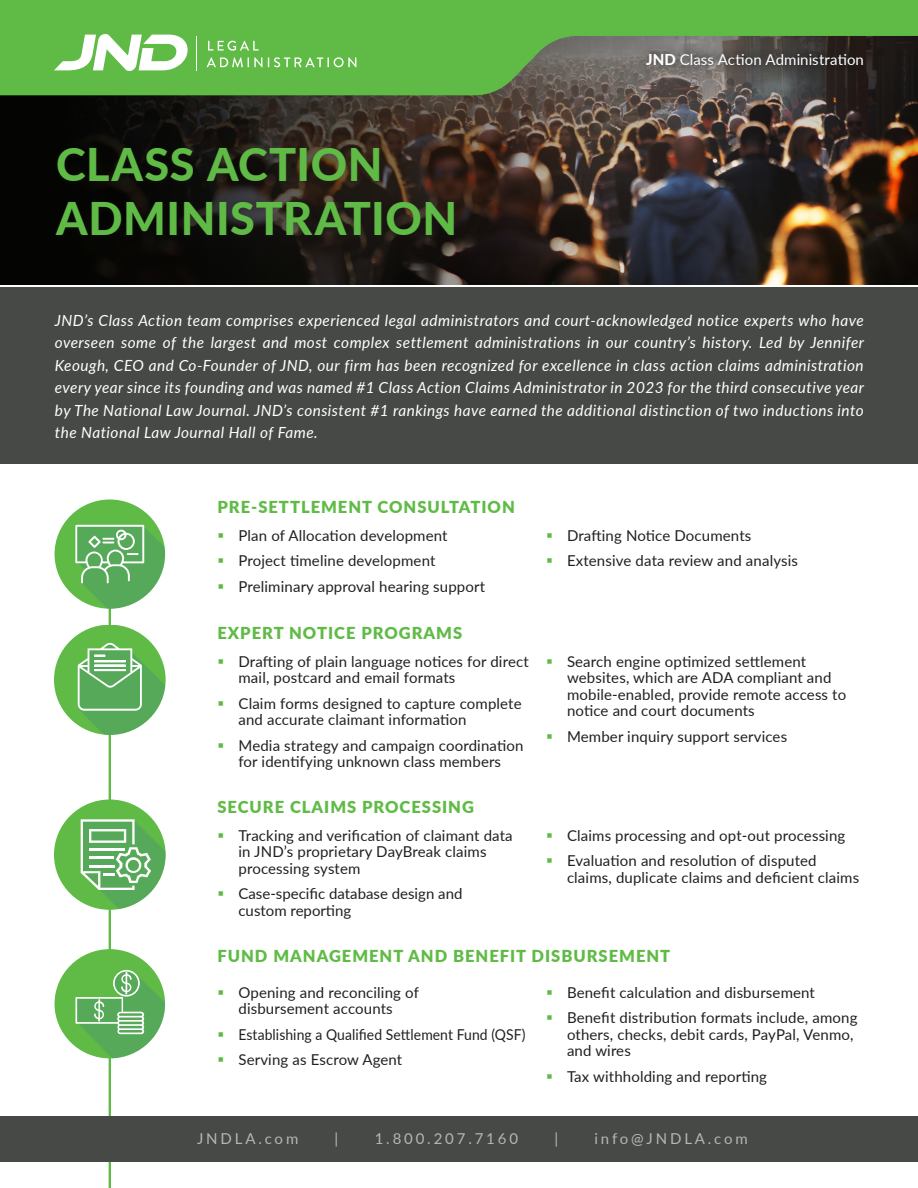
<style>
.page{position:relative;width:918px;height:1188px;background:#fff}
.page>*{position:absolute;margin:0;border:0;box-sizing:border-box;transform-origin:0 0}
.t1{font:800 45px/54px "Lato";letter-spacing:.01em;color:#60bb46}
.t2{font:900 16.5px "Lato";letter-spacing:.06em;color:#60bb46}
.t3{font:italic 15.3px/22.5px "Lato";letter-spacing:.03em;color:#fff;text-align:justify}
.t4{font:15px/16.5px "Lato";letter-spacing:.01em;color:#231f20}
.t5{font:15px "Lato";letter-spacing:.01em;color:#231f20;scale:.93 1}
.t6{font:15px "Lato";letter-spacing:.18em;color:#fff}
.t7{font:15px "Lato";letter-spacing:.005em;color:#fff}
.s1{font-weight:800}
.s2{color:#60bb46}
</style>
<div class="page">
<img style="left:708px;top:183px;width:210px;height:102px">
<img style="left:708px;top:95px;width:210px;height:88px">
<svg style="left:0;top:95px;width:708px;height:190px;background:#2e2621"></svg>
<div style="left:0;top:287px;width:918px;height:177px;background:#474947"></div>
<div style="left:52px;top:144px;width:408px;height:98px;background:#231f20;opacity:.3"></div>
<hr style="left:109px;top:525px;width:2px;height:663px;background:#60bb46">
<div style="left:55px;top:500px;width:110px;height:109px;background:#60bb46;border-radius:50%"></div>
<svg style="left:75px;top:525px;width:90px;height:84px"></svg>
<div style="left:54px;top:800px;width:112px;height:110px;background:#60bb46;border-radius:50%"></div>
<svg style="left:81px;top:819px;width:85px;height:91px"></svg>
<div style="left:55px;top:625px;width:110px;height:109px;background:#60bb46;border-radius:50%"></div>
<svg style="left:78px;top:642px;width:87px;height:92px"></svg>
<div style="left:55px;top:949px;width:110px;height:109px;background:#60bb46;border-radius:50%"></div>
<svg style="left:75px;top:970px;width:90px;height:88px"></svg>
<div style="left:0;top:1116px;width:918px;height:46px;background:#474947"></div>
<svg style="left:0;top:0;width:918px;height:95px;background:#5b8b48"></svg>
<svg style="left:0;top:0;width:501px;height:71px;background:#6dc056"></svg>
<p class="t1" style="left:56px;top:136px;width:402px">CLASS ACTION<br>ADMINISTRATION</p>
<p class="t7" style="left:646px;top:48px;width:219px"><span class="s1">JND</span> Class Action Administration</p>
<p class="t3" style="left:55px;top:308px;width:811px">JND’s Class Action team comprises experienced legal administrators and court-acknowledged notice experts who have overseen some of the largest and most complex settlement administrations in our country’s history. Led by Jennifer Keough, CEO and Co-Founder of JND, our firm has been recognized for excellence in class action claims administration every year since its founding and was named #1 Class Action Claims Administrator in 2023 for the third consecutive year by The National Law Journal. JND’s consistent #1 rankings have earned the additional distinction of two inductions into the National Law Journal Hall of Fame.</p>
<p class="t2" style="left:218px;top:494px;width:299px">PRE-SETTLEMENT CONSULTATION</p>
<p class="t4" style="left:218px;top:527px;width:232px"><span class="s2">▪</span> Plan of Allocation development</p>
<p class="t4" style="left:218px;top:552px;width:220px"><span class="s2">▪</span> Project timeline development</p>
<p class="t4" style="left:218px;top:578px;width:269px"><span class="s2">▪</span> Preliminary approval hearing support</p>
<p class="t2" style="left:218px;top:620px;width:246px">EXPERT NOTICE PROGRAMS</p>
<p class="t4" style="left:238px;top:652px;width:292px;text-indent:-21px"><span class="s2">▪</span> Drafting of plain language notices for direct mail, postcard and email formats</p>
<p class="t4" style="left:238px;top:694px;width:285px;text-indent:-21px"><span class="s2">▪</span> Claim forms designed to capture complete and accurate claimant information</p>
<p class="t4" style="left:218px;top:736px;width:307px;text-align:center"><span class="s2">▪</span> Media strategy and campaign coordination for identifying unknown class members</p>
<p class="t2" style="left:218px;top:794px;width:258px">SECURE CLAIMS PROCESSING</p>
<p class="t4" style="left:238px;top:827px;width:276px;text-indent:-21px"><span class="s2">▪</span> Tracking and verification of claimant data in JND’s proprietary DayBreak claims processing system</p>
<p class="t4" style="left:238px;top:885px;width:225px;text-indent:-21px"><span class="s2">▪</span> Case-specific database design and custom reporting</p>
<p class="t4" style="left:546px;top:527px;width:207px"><span class="s2">▪</span> Drafting Notice Documents</p>
<p class="t4" style="left:546px;top:552px;width:254px"><span class="s2">▪</span> Extensive data review and analysis</p>
<p class="t4" style="left:567px;top:652px;width:281px;text-indent:-21px"><span class="s2">▪</span> Search engine optimized settlement websites, which are ADA compliant and mobile-enabled, provide remote access to notice and court documents</p>
<p class="t4" style="left:546px;top:727px;width:243px"><span class="s2">▪</span> Member inquiry support services</p>
<p class="t4" style="left:546px;top:827px;width:301px"><span class="s2">▪</span> Claims processing and opt-out processing</p>
<p class="t4" style="left:567px;top:852px;width:294px;text-indent:-21px"><span class="s2">▪</span> Evaluation and resolution of disputed claims, duplicate claims and deficient claims</p>
<p class="t2" style="left:218px;top:944px;width:454px">FUND MANAGEMENT AND BENEFIT DISBURSEMENT</p>
<p class="t4" style="left:218px;top:984px;width:203px;text-align:center"><span class="s2">▪</span> Opening and reconciling of disbursement accounts</p>
<p class="t5" style="left:218px;top:1024px;width:333px"><span class="s2">▪</span> Establishing a Qualified Settlement Fund (QSF)</p>
<p class="t4" style="left:218px;top:1051px;width:186px"><span class="s2">▪</span> Serving as Escrow Agent</p>
<p class="t4" style="left:546px;top:984px;width:271px"><span class="s2">▪</span> Benefit calculation and disbursement</p>
<p class="t4" style="left:567px;top:1009px;width:292px;text-indent:-21px"><span class="s2">▪</span> Benefit distribution formats include, among others, checks, debit cards, PayPal, Venmo, and wires</p>
<p class="t4" style="left:546px;top:1068px;width:223px"><span class="s2">▪</span> Tax withholding and reporting</p>
<p class="t6" style="left:197px;top:1128px;width:103px">JNDLA.com</p>
<p class="t6" style="left:335px;top:1128px;width:5px">|</p>
<p class="t6" style="left:375px;top:1128px;width:145px">1.800.207.7160</p>
<p class="t6" style="left:554px;top:1128px;width:5px">|</p>
<p class="t6" style="left:594px;top:1128px;width:155px">info@JNDLA.com</p>
</div>
